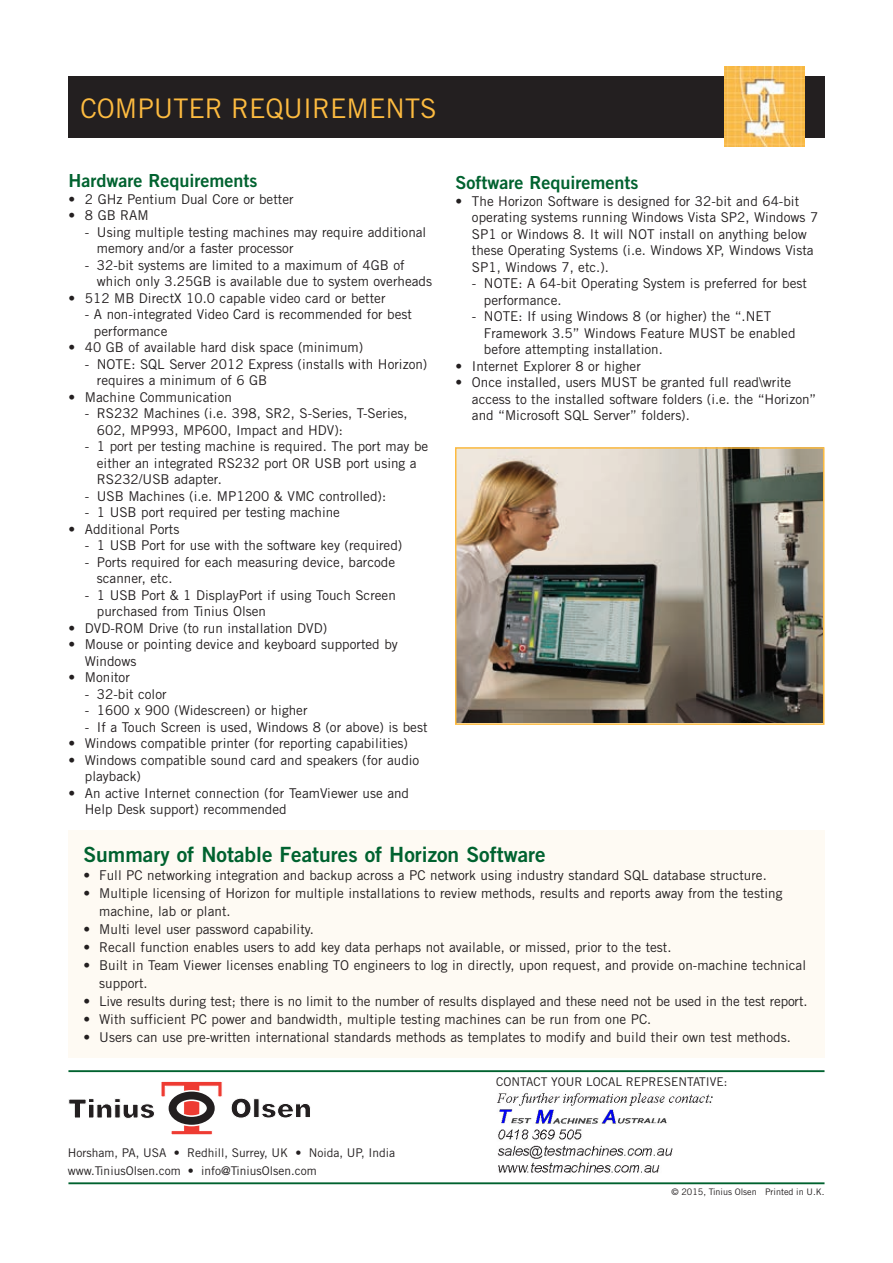
<style>
.page{position:relative;width:893px;height:1263px;background:#fff}
.page>*{position:absolute;margin:0;border:0;box-sizing:border-box;transform-origin:0 0}
.t1{font:27px "Trade Gothic";color:#fdbb40}
.t2{font:21px "Trade Gothic Bold Two";color:#00622f}
.t3{font:18px "Trade Gothic Bold Two";color:#00622f}
.t4{font:13.5px/16.5px "Trade Gothic";color:#231f20}
.t5{font:12px/18px "Trade Gothic";color:#231f20}
.t6{font:9px "Trade Gothic";color:#231f20}
</style>
<div class="page">
<div style="left:68px;top:830px;width:756px;height:227px;background:#fefaf3"></div>
<hr style="left:68px;top:1070px;width:756px;height:2px;background:#00622f">
<svg style="left:231px;top:1098px;width:20px;height:20px"></svg>
<svg style="left:253px;top:1098px;width:6px;height:20px"></svg>
<svg style="left:261px;top:1103px;width:50px;height:15px"></svg>
<svg style="left:68px;top:1081px;width:154px;height:54px"></svg>
<div style="left:167px;top:1090px;width:49px;height:36px;border:11px solid #fff;border-radius:50%"></div>
<div style="left:169px;top:1091px;width:46px;height:34px;border:8px solid #231f20;border-radius:50%"></div>
<img style="left:458px;top:450px;width:363px;height:272px">
<div style="left:455px;top:447px;width:369px;height:278px;border:2px solid #fdbb40"></div>
<div style="left:68px;top:77px;width:756px;height:61px;background:#231f20"></div>
<img style="left:724px;top:67px;width:80px;height:80px">
<hr style="left:68px;top:1182px;width:756px;height:2px;background:#00622f">
<img style="left:497px;top:1092px;width:216px;height:81px">
<h1 class="t1" style="left:80px;top:92px;width:35px">Computer</h1>
<h1 class="t1" style="left:231px;top:92px;width:18px">requirements</h1>
<h3 class="t3" style="left:68px;top:170px;width:191px">Hardware Requirements</h3>
<p class="t4" style="left:68px;top:190px;width:227px">• 2 GH z Pentium Dual Core or better</p>
<p class="t4" style="left:68px;top:207px;width:82px">• 8 GB RAM</p>
<p class="t4" style="left:97px;top:223px;width:331px;text-indent:-12px">- Using multiple testing machines may require additional memory and/or a faster processor</p>
<p class="t4" style="left:97px;top:256px;width:337px;text-indent:-12px">- 32-bit systems are limited to a maximum of 4G B of which only 3.25G B is available due to system overheads</p>
<p class="t4" style="left:68px;top:289px;width:319px">• 512 MB DirectX 10.0 capable video card or better</p>
<p class="t4" style="left:94px;top:306px;width:319px;text-indent:-9px">- A non-integrated Video Card is recommended for best performance</p>
<p class="t4" style="left:68px;top:339px;width:296px">• 40 G B of available hard disk space (minimum)</p>
<p class="t4" style="left:97px;top:355px;width:332px;text-indent:-12px">- NOTE: SQL Server 2012 Express (installs with Horizon) requires a minimum of 6 GB</p>
<p class="t4" style="left:68px;top:388px;width:165px">• Machine Communication</p>
<p class="t4" style="left:97px;top:405px;width:312px;text-indent:-12px">- RS232 Machines (i.e. 398, SR2, S-Series, T-Series,<br>602, MP993, MP600, Impact and H DV):</p>
<p class="t4" style="left:97px;top:438px;width:333px;text-indent:-12px">- 1 port per testing machine is required. The port may be either an integrated RS232 port OR USB port using a<br>RS232/USB adapter.</p>
<p class="t4" style="left:85px;top:487px;width:303px">- USB Machines (i.e. MP1200 &amp; VMC controlled):</p>
<p class="t4" style="left:85px;top:504px;width:257px">- 1 USB port required per testing machine</p>
<p class="t4" style="left:68px;top:520px;width:113px">• Additional Ports</p>
<p class="t4" style="left:85px;top:537px;width:319px">- 1 USB Port for use with the software key (required)</p>
<p class="t4" style="left:97px;top:553px;width:300px;text-indent:-12px">- Ports required for each measuring device, barcode scanner, etc.</p>
<p class="t4" style="left:97px;top:586px;width:300px;text-indent:-12px">- 1 USB Port &amp; 1 DisplayPort if using Touch Screen purchased from Tinius Olsen</p>
<p class="t4" style="left:68px;top:619px;width:260px">• DVD-ROM Drive (to run installation DVD)</p>
<p class="t4" style="left:85px;top:636px;width:314px;text-indent:-16px">• Mouse or pointing device and keyboard supported by<br>Windows</p>
<p class="t4" style="left:68px;top:669px;width:63px">• Monitor</p>
<p class="t4" style="left:85px;top:685px;width:83px">- 32-bit color</p>
<p class="t4" style="left:85px;top:702px;width:224px">- 1600 x 900 (Widescreen) or higher</p>
<p class="t4" style="left:85px;top:718px;width:344px">- If a Touch Screen is used, Windows 8 (or above) is best</p>
<p class="t4" style="left:68px;top:735px;width:341px">• Windows compatible printer (for reporting capabilities)</p>
<p class="t4" style="left:85px;top:751px;width:336px;text-indent:-16px">• Windows compatible sound card and speakers (for audio playback)</p>
<p class="t4" style="left:85px;top:784px;width:326px;text-indent:-16px">• An active Internet connection (for TeamViewer use and<br>Help Desk support) recommended</p>
<h3 class="t3" style="left:455px;top:172px;width:185px">Software Requirements</h3>
<p class="t4" style="left:472px;top:192px;width:348px;text-indent:-16px">• The Horizon Software is designed for 32-bit and 64-bit operating systems running Windows Vista SP2, Windows 7<br>SP1 or Windows 8. It will NOT install on anything below these Operating Systems (i.e. Windows XP, Windows Vista SP1, Windows 7, etc.).</p>
<p class="t4" style="left:484px;top:275px;width:325px;text-indent:-12px">- NOTE: A 64-bit Operating System is preferred for best performance.</p>
<p class="t4" style="left:484px;top:308px;width:313px;text-indent:-12px">- NOTE: If using Windows 8 (or higher) the “.NET<br>Framework 3.5” Windows Feature MUST be enabled before attempting installation.</p>
<p class="t4" style="left:455px;top:357px;width:187px">• Internet Explorer 8 or higher</p>
<p class="t4" style="left:472px;top:374px;width:346px;text-indent:-16px">• Once installed, users MUST be granted full read\write access to the installed software folders (i.e. the “Horizon” and “Microsoft SQL Server” folders).</p>
<h2 class="t2" style="left:83px;top:842px;width:464px">Summary of Notable Features of Horizon Software</h2>
<p class="t4" style="left:83px;top:867px;width:685px">• Full PC networking integration and backup across a PC network using industry standard SQL database structure.</p>
<p class="t4" style="left:99px;top:884px;width:685px;line-height:18px;text-indent:-16px">• Multiple licensing of Horizon for multiple installations to review methods, results and reports away from the testing machine, lab or plant.</p>
<p class="t4" style="left:83px;top:921px;width:232px">• Multi level user password capability.</p>
<p class="t4" style="left:83px;top:939px;width:590px">• Recall function enables users to add key data perhaps not available, or missed, prior to the test.</p>
<p class="t4" style="left:99px;top:956px;width:708px;line-height:18px;text-indent:-16px">• Built in Team Viewer licenses enabling TO engineers to log in directly, upon request, and provide on-machine technical support.</p>
<p class="t4" style="left:83px;top:993px;width:725px">• Live results during test; there is no limit to the number of results displayed and these need not be used in the test report.</p>
<p class="t4" style="left:83px;top:1011px;width:569px">• With sufficient PC power and bandwidth, multiple testing machines can be run from one PC.</p>
<p class="t4" style="left:83px;top:1029px;width:709px">• Users can use pre-written international standards methods as templates to modify and build their own test methods.</p>
<p class="t5" style="left:68px;top:1144px;width:329px">Horsham, PA, USA • Redhill, Surrey, UK • Noida, UP, India www.TiniusOlsen.com • info@TiniusOlsen.com</p>
<p class="t5" style="left:496px;top:1072px;width:16px">Contact</p>
<p class="t5" style="left:551px;top:1072px;width:9px">Your</p>
<p class="t5" style="left:586px;top:1072px;width:15px">Local</p>
<p class="t5" style="left:626px;top:1072px;width:16px">Representati</p>
<p class="t5" style="left:710px;top:1072px;width:19px">ve:</p>
<p class="t6" style="left:671px;top:1186px;width:155px">© 2015, Tinius Olsen Printed in U.K.</p>
</div>
